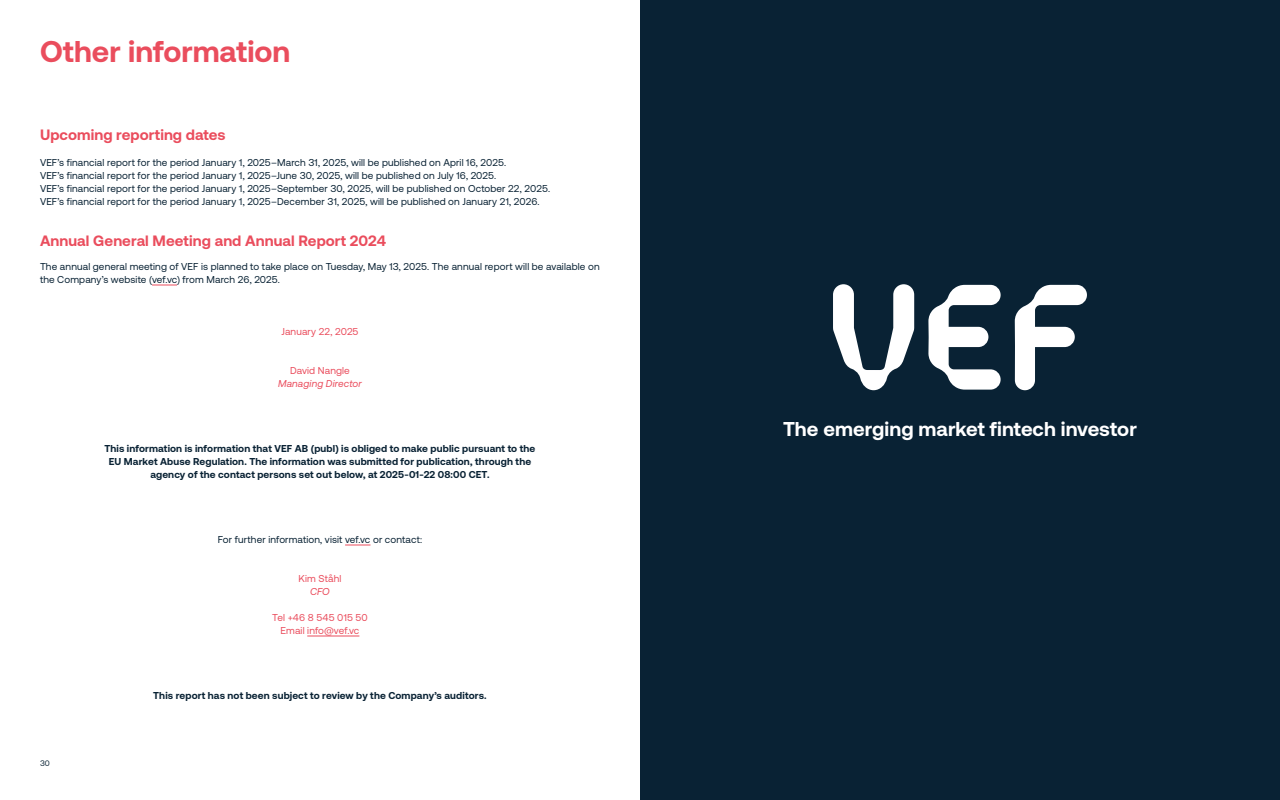
<style>
.page{position:relative;width:1280px;height:800px;background:#fff}
.page>*{position:absolute;margin:0;border:0;box-sizing:border-box;transform-origin:0 0}
.t1{font:700 30px "Aeonik";color:#ea4d5d}
.t2{font:700 20px "Aeonik";letter-spacing:.005em;color:#fff}
.t3{font:700 15px "Aeonik";letter-spacing:.005em;color:#ea4d5d}
.t4{font:10px/13px "Aeonik";letter-spacing:.015em;color:#092234}
.t5{font:700 10px/13px "Aeonik";letter-spacing:.01em;color:#092234;text-align:center}
.t6{font:10px/13px "Aeonik";letter-spacing:.015em;color:#ea4d5d;text-align:center}
.t7{font:italic 10px "Aeonik";letter-spacing:.015em;color:#ea4d5d}
.t8{font:8px "Aeonik";color:#092234}
</style>
<div class="page">
<div style="left:640px;top:0;width:640px;height:800px;background:#092234"></div>
<svg style="left:152px;top:285px;width:25px;height:1px"></svg>
<svg style="left:345px;top:545px;width:25px;height:1px"></svg>
<hr style="left:307px;top:636px;width:52px;height:1px;background:#ea4d5d">
<svg style="left:928px;top:285px;width:73px;height:105px"></svg>
<svg style="left:1015px;top:285px;width:72px;height:105px"></svg>
<svg style="left:833px;top:284px;width:81px;height:106px"></svg>
<h1 class="t1" style="left:40px;top:34px;width:252px">Other information</h1>
<h3 class="t3" style="left:40px;top:127px;width:187px">Upcoming reporting dates</h3>
<p class="t4" style="left:40px;top:156px;width:512px">VEF’s financial report for the period January 1 , 2025–March 31 , 2025, will be published on April 16, 2025.<br>VEF’s financial report for the period January 1 , 2025–June 30, 2025, will be published on July 16, 2025.<br>VEF’s financial report for the period January 1 , 2025–September 30, 2025, will be published on October 22, 2025.<br>VEF’s financial report for the period January 1 , 2025–December 31 , 2025, will be published on January 21 , 2026.</p>
<h3 class="t3" style="left:40px;top:232px;width:348px">Annual General Meeting and Annual Report 2024</h3>
<p class="t4" style="left:40px;top:260px;width:561px">The annual general meeting of VEF is planned to take place on Tuesday, May 13, 2025. The annual report will be available on the Company’s website (vef.vc) from March 26, 2025.</p>
<p class="t6" style="left:281px;top:325px;width:79px">January 22, 2025</p>
<p class="t6" style="left:290px;top:364px;width:61px">David Nangle</p>
<p class="t7" style="left:278px;top:378px;width:85px">Managing Director</p>
<p class="t5" style="left:105px;top:442px;width:432px">This information is information that VEF AB (publ) is obliged to make public pursuant to the<br>EU Market Abuse Regulation. The information was submitted for publication, through the agency of the contact persons set out below, at 2025-01-22 08:00 CET.</p>
<p class="t4" style="left:218px;top:533px;width:206px">For further information, visit vef.vc or contact:</p>
<p class="t6" style="left:298px;top:572px;width:44px">Kim Ståhl</p>
<p class="t7" style="left:310px;top:586px;width:21px">CFO</p>
<p class="t6" style="left:272px;top:611px;width:97px">Tel +46 8 545 015 50<br>Email info@vef.vc</p>
<p class="t8" style="left:40px;top:758px;width:11px">30</p>
<p class="t5" style="left:153px;top:689px;width:335px">This report has not been subject to review by the Company’s auditors.</p>
<h2 class="t2" style="left:783px;top:418px;width:355px">The emerging market fintech investor</h2>
</div>
